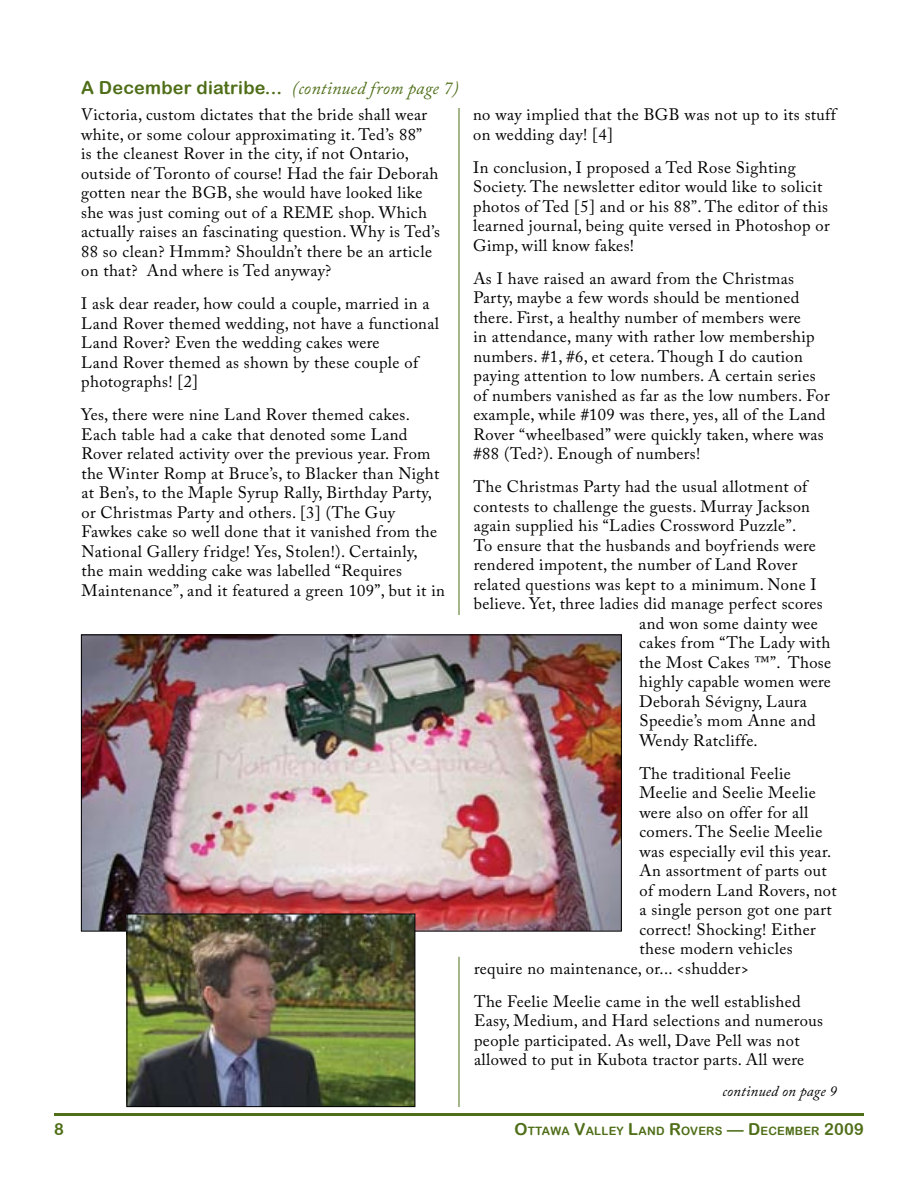
<style>
.page{position:relative;width:918px;height:1188px;background:#fff}
.page>*{position:absolute;margin:0;border:0;box-sizing:border-box;transform-origin:0 0}
.t1{font:18px "Arial Rounded MT Bold";letter-spacing:.01em;color:#4f6e18}
.t2{font:16.5px/19.5px "Adobe Caslon Pro";letter-spacing:.025em;color:#000}
.t3{font:italic 15px "Adobe Caslon Pro";letter-spacing:.01em;color:#000}
.t4{font:11.55px "Arial Rounded MT Bold";letter-spacing:.02em;color:#4f6e18}
.s1{font-family:"Adobe Caslon Pro";font-style:italic}
.s2{font-size:16.5px}
</style>
<div class="page">
<hr style="left:54px;top:1113px;width:810px;height:3px;background:#4f6e18">
<hr style="left:459px;top:108px;width:1px;height:507px;background:#4f6e18">
<img style="left:83px;top:636px;width:537px;height:294px">
<img style="left:129px;top:916px;width:284px;height:189px">
<div style="left:127px;top:914px;width:288px;height:193px;border:1px solid #000"></div>
<hr style="left:459px;top:957px;width:1px;height:150px;background:#4f6e18">
<p class="t1" style="left:81px;top:77px;width:379px">A DECEMBER DIATRIBE... <span class="s1">(continued from page 7)</span></p>
<p class="t2" style="left:81px;top:105px;width:360px">Victoria, custom dictates that the bride shall wear white, or some colour approximating it. Ted’s 88”<br>is the cleanest Rover in the city, if not Ontario, outside of Toronto of course! Had the fair Deborah gotten near the BGB, she would have looked like she was just coming out of a REME shop. Which actually raises an fascinating question. Why is Ted’s 88 so clean? Hmmm? Shouldn’t there be an article on that? And where is Ted anyway?</p>
<p class="t2" style="left:81px;top:294px;width:359px">I ask dear reader, how could a couple, married in a Land Rover themed wedding, not have a functional Land Rover? Even the wedding cakes were<br>Land Rover themed as shown by these couple of photographs! [2]</p>
<p class="t2" style="left:81px;top:405px;width:365px">Yes, there were nine Land Rover themed cakes.<br>Each table had a cake that denoted some Land Rover related activity over the previous year. From the Winter Romp at Bruce’s, to Blacker than Night at Ben’s, to the Maple Syrup Rally, Birthday Party, or Christmas Party and others. [3] (The Guy Fawkes cake so well done that it vanished from the National Gallery fridge! Yes, Stolen!). Certainly,<br>the main wedding cake was labelled “Requires Maintenance”, and it featured a green 109”, but it in</p>
<p class="t2" style="left:473px;top:105px;width:364px">no way implied that the BGB was not up to its stuff on wedding day! [4]</p>
<p class="t2" style="left:473px;top:157px;width:358px">In conclusion, I proposed a Ted Rose Sighting Society. The newsletter editor would like to solicit photos of Ted [5] and or his 88”. The editor of this learned journal, being quite versed in Photoshop or Gimp, will know fakes!</p>
<p class="t2" style="left:473px;top:268px;width:358px">As I have raised an award from the Christmas Party, maybe a few words should be mentioned there. First, a healthy number of members were<br>in attendance, many with rather low membership numbers. #1, #6, et cetera. Though I do caution paying attention to low numbers. A certain series of numbers vanished as far as the low numbers. For example, while #109 was there, yes, all of the Land Rover “wheelbased” were quickly taken, where was #88 (Ted?). Enough of numbers!</p>
<p class="t2" style="left:474px;top:477px;width:335px">The Christmas Party had the usual allotment of</p>
<p class="t2" style="left:474px;top:496px;width:338px">contests to challenge the guests. Murray Jackson</p>
<p class="t2" style="left:474px;top:516px;width:324px">again supplied his “Ladies Crossword Puzzle”.</p>
<p class="t2" style="left:474px;top:535px;width:344px">To ensure that the husbands and boyfriends were</p>
<p class="t2" style="left:474px;top:555px;width:325px">rendered impotent, the number of Land Rover</p>
<p class="t2" style="left:474px;top:574px;width:344px">related questions was kept to a minimum. None I</p>
<p class="t2" style="left:474px;top:594px;width:351px">believe. Yet, three ladies did manage perfect scores</p>
<p class="t2" style="left:639px;top:613px;width:180px">and won some dainty wee</p>
<p class="t2" style="left:639px;top:633px;width:193px">cakes from “The Lady with</p>
<p class="t2" style="left:639px;top:652px;width:193px">the Most Cakes ™”. Those</p>
<p class="t2" style="left:639px;top:672px;width:193px">highly capable women were</p>
<p class="t2" style="left:639px;top:691px;width:169px">Deborah Sévigny, Laura</p>
<p class="t2" style="left:639px;top:711px;width:178px">Speedie’s mom Anne and</p>
<p class="t2" style="left:639px;top:730px;width:120px">Wendy Ratcliffe.</p>
<p class="t2" style="left:639px;top:763px;width:153px">The traditional Feelie</p>
<p class="t2" style="left:639px;top:783px;width:178px">Meelie and Seelie Meelie</p>
<p class="t2" style="left:639px;top:802px;width:171px">were also on offer for all</p>
<p class="t2" style="left:639px;top:822px;width:185px">comers. The Seelie Meelie</p>
<p class="t2" style="left:639px;top:841px;width:193px">was especially evil this year.</p>
<p class="t2" style="left:639px;top:861px;width:189px">An assortment of parts out</p>
<p class="t2" style="left:639px;top:880px;width:199px">of modern Land Rovers, not</p>
<p class="t2" style="left:639px;top:900px;width:194px">a single person got one part</p>
<p class="t2" style="left:639px;top:919px;width:178px">correct! Shocking! Either</p>
<p class="t2" style="left:640px;top:939px;width:155px">these modern vehicles</p>
<p class="t2" style="left:474px;top:958px;width:277px">require no maintenance, or... &lt;shudder&gt;</p>
<p class="t2" style="left:474px;top:991px;width:350px">The Feelie Meelie came in the well established Easy, Medium, and Hard selections and numerous people participated. As well, Dave Pell was not allowed to put in Kubota tractor parts. All were</p>
<p class="t3" style="left:722px;top:1082px;width:116px">continued on page 9</p>
<p class="t4" style="left:514px;top:1124px;width:351px"><span class="s2">O</span>TTAWA <span class="s2">V</span>ALLEY <span class="s2">L</span>AND <span class="s2">R</span>OVERS <span class="s2">— D</span> ECEMBER <span class="s2">2009</span></p>
</div>
